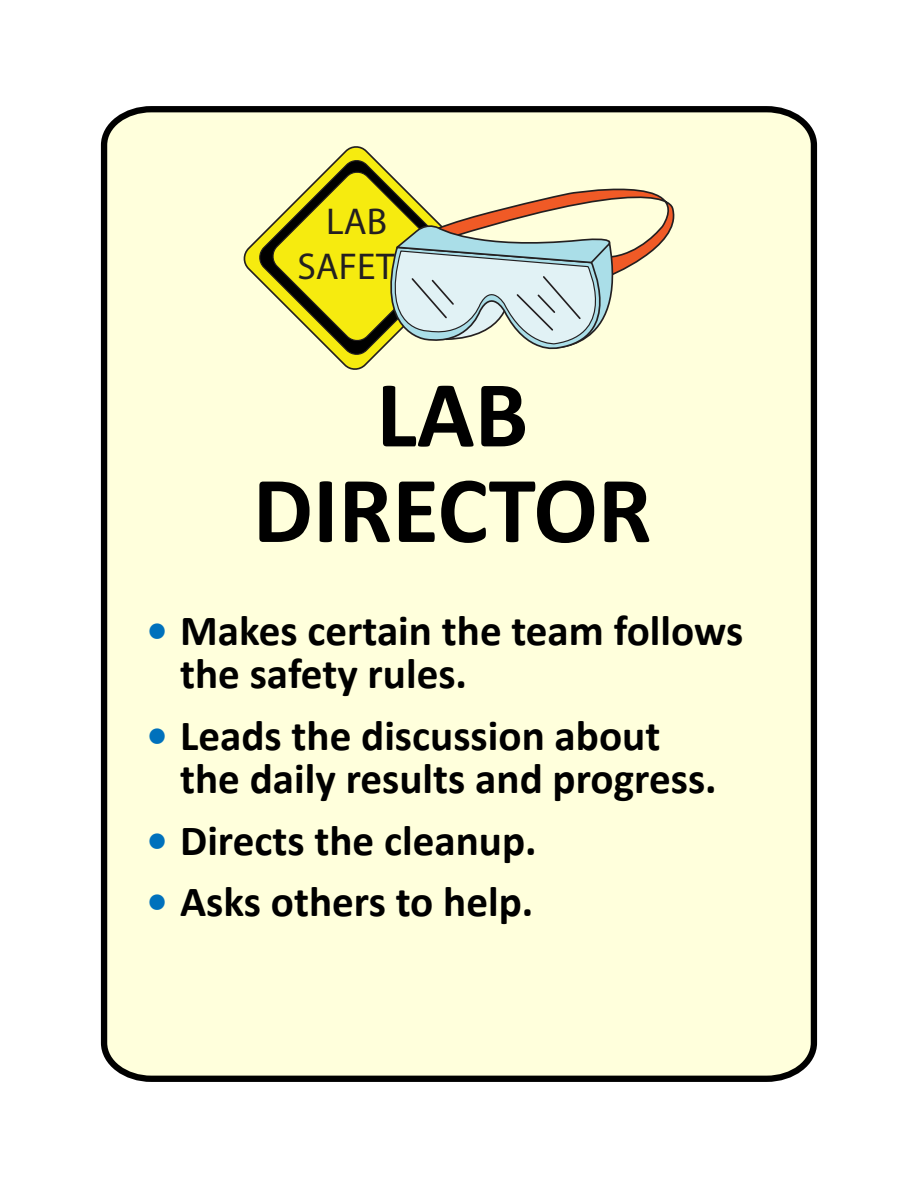
<style>
.page{position:relative;width:918px;height:1188px;background:#fff}
.page>*{position:absolute;margin:0;border:0;box-sizing:border-box;transform-origin:0 0}
.t1{font:700 95.55px/95.6px "Calibri";color:#000;text-align:center}
.t2{font:700 43.2px/43.2px "Calibri";color:#000}
.t3{font:37.5px/45px "Myriad Pro";color:#231f20;text-align:center}
.s1{color:#0071bc}
</style>
<div class="page">
<div style="left:100px;top:106px;width:718px;height:976px;background:#ffffdc"></div>
<svg style="left:241px;top:146px;width:229px;height:227px;background:#f9f8c7"></svg>
<svg style="left:257px;top:159px;width:438px;height:198px;background:#dbda9e"></svg>
<p class="t3" style="left:297px;top:199px;width:120px">LAB<br>SAFETY</p>
<h1 class="t1" style="left:253px;top:366px;width:400px">LAB<br>DIRECTOR</h1>
<p class="t2" style="left:180px;top:609px;width:565px;text-indent:-34px"><span class="s1">•</span> Makes certain the team follows the safety rules.</p>
<p class="t2" style="left:180px;top:714px;width:538px;text-indent:-34px"><span class="s1">•</span> Leads the discussion about the daily results and progress.</p>
<p class="t2" style="left:146px;top:818px;width:392px"><span class="s1">•</span> Directs the cleanup.</p>
<p class="t2" style="left:146px;top:880px;width:388px"><span class="s1">•</span> Asks others to help.</p>
</div>
